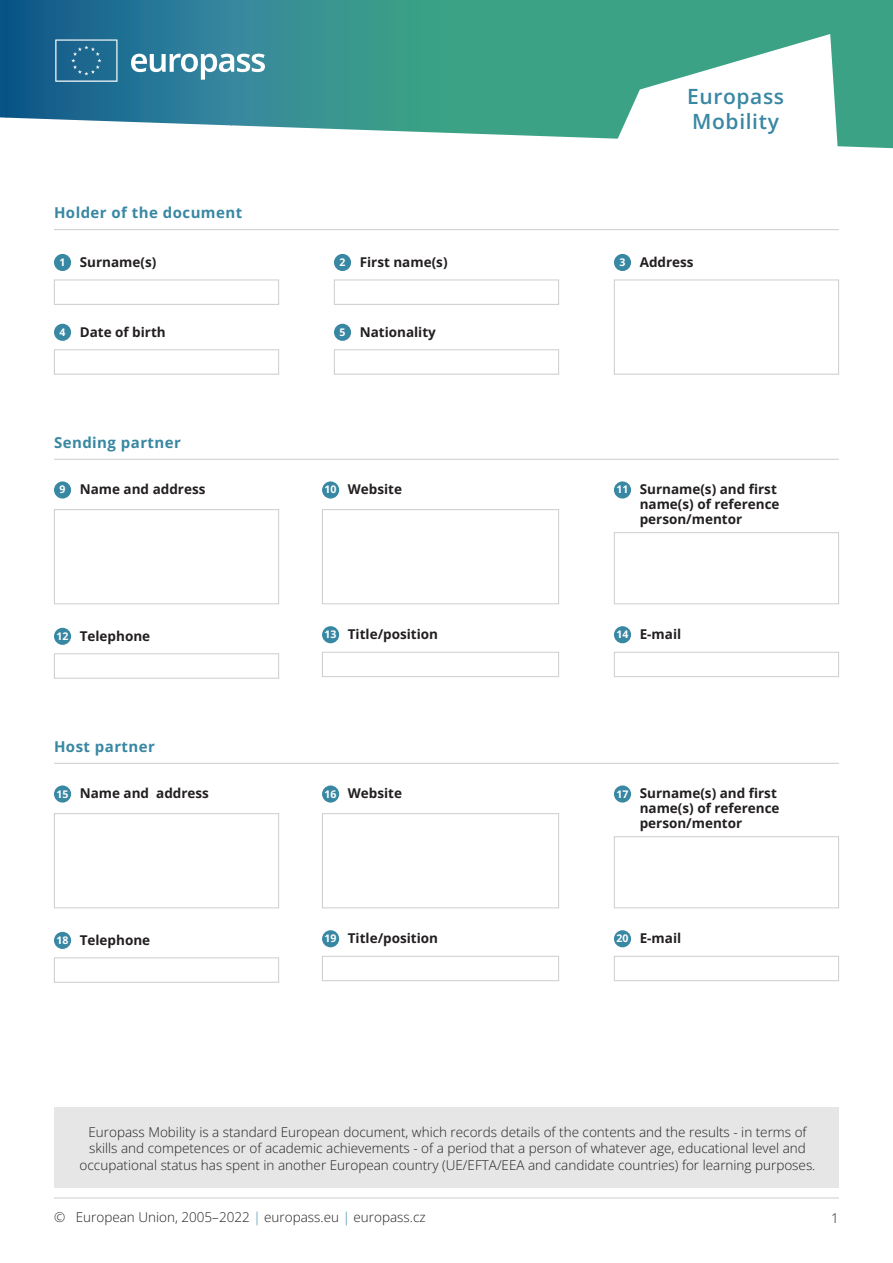
<style>
.page{position:relative;width:893px;height:1263px;background:#fff}
.page>*{position:absolute;margin:0;border:0;box-sizing:border-box;transform-origin:0 0}
.t1{font:600 21px/25.2px "Open Sans";letter-spacing:.03em;color:#3887a3}
.t2{font:700 15px "Open Sans";letter-spacing:.03em;color:#3887a3}
.t3{font:300 13.5px/16.2px "Open Sans";color:#231f20;text-align:center}
.t4{font:700 13.5px/15px "Open Sans";color:#231f20}
.t5{font:700 10.5px "Open Sans";color:#fff}
.s1{color:#3887a3}
</style>
<div class="page">
<svg style="left:0;top:0;width:893px;height:148px;background:#4c9e99"></svg>
<svg style="left:605px;top:34px;width:234px;height:114px"></svg>
<svg style="left:55px;top:39px;width:63px;height:43px;background:#35789b"></svg>
<svg style="left:131px;top:54px;width:134px;height:26px"></svg>
<div style="left:54px;top:280px;width:225px;height:25px;border:1px solid #cdcdcd"></div>
<div style="left:54px;top:509px;width:225px;height:95px;border:1px solid #cdcdcd"></div>
<div style="left:54px;top:813px;width:225px;height:95px;border:1px solid #cdcdcd"></div>
<div style="left:54px;top:349px;width:225px;height:26px;border:1px solid #cdcdcd"></div>
<div style="left:322px;top:652px;width:237px;height:25px;border:1px solid #cdcdcd"></div>
<div style="left:322px;top:956px;width:237px;height:25px;border:1px solid #cdcdcd"></div>
<div style="left:334px;top:280px;width:225px;height:25px;border:1px solid #cdcdcd"></div>
<div style="left:334px;top:349px;width:225px;height:26px;border:1px solid #cdcdcd"></div>
<div style="left:614px;top:652px;width:225px;height:25px;border:1px solid #cdcdcd"></div>
<div style="left:614px;top:956px;width:225px;height:25px;border:1px solid #cdcdcd"></div>
<div style="left:614px;top:280px;width:225px;height:95px;border:1px solid #cdcdcd"></div>
<div style="left:322px;top:509px;width:237px;height:95px;border:1px solid #cdcdcd"></div>
<div style="left:322px;top:813px;width:237px;height:95px;border:1px solid #cdcdcd"></div>
<div style="left:54px;top:254px;width:17px;height:17px;background:#3887a3;border-radius:50%"></div>
<div style="left:54px;top:481px;width:17px;height:17px;background:#3887a3;border-radius:50%"></div>
<div style="left:54px;top:785px;width:17px;height:17px;background:#3887a3;border-radius:50%"></div>
<div style="left:334px;top:254px;width:17px;height:17px;background:#3887a3;border-radius:50%"></div>
<div style="left:614px;top:254px;width:17px;height:17px;background:#3887a3;border-radius:50%"></div>
<div style="left:322px;top:481px;width:17px;height:17px;background:#3887a3;border-radius:50%"></div>
<div style="left:322px;top:785px;width:17px;height:17px;background:#3887a3;border-radius:50%"></div>
<div style="left:54px;top:324px;width:17px;height:17px;background:#3887a3;border-radius:50%"></div>
<div style="left:322px;top:626px;width:17px;height:17px;background:#3887a3;border-radius:50%"></div>
<div style="left:322px;top:930px;width:17px;height:17px;background:#3887a3;border-radius:50%"></div>
<div style="left:334px;top:324px;width:17px;height:17px;background:#3887a3;border-radius:50%"></div>
<div style="left:614px;top:626px;width:17px;height:17px;background:#3887a3;border-radius:50%"></div>
<div style="left:614px;top:930px;width:17px;height:17px;background:#3887a3;border-radius:50%"></div>
<hr style="left:54px;top:229px;width:785px;height:1px;background:#cdcdcd">
<hr style="left:54px;top:459px;width:785px;height:1px;background:#cdcdcd">
<hr style="left:54px;top:763px;width:785px;height:1px;background:#cdcdcd">
<div style="left:614px;top:532px;width:225px;height:72px;border:1px solid #cdcdcd"></div>
<div style="left:614px;top:836px;width:225px;height:72px;border:1px solid #cdcdcd"></div>
<div style="left:614px;top:481px;width:17px;height:17px;background:#3887a3;border-radius:50%"></div>
<div style="left:614px;top:785px;width:17px;height:17px;background:#3887a3;border-radius:50%"></div>
<div style="left:54px;top:653px;width:225px;height:26px;border:1px solid #cdcdcd"></div>
<div style="left:54px;top:957px;width:225px;height:26px;border:1px solid #cdcdcd"></div>
<div style="left:54px;top:628px;width:17px;height:17px;background:#3887a3;border-radius:50%"></div>
<div style="left:54px;top:932px;width:17px;height:17px;background:#3887a3;border-radius:50%"></div>
<div style="left:54px;top:1108px;width:785px;height:80px;background:#e6e6e6"></div>
<hr style="left:54px;top:1197px;width:785px;height:1px;background:#cdcdcd">
<p class="t1" style="left:687px;top:83px;width:99px">Europass<br>Mobility</p>
<p class="t2" style="left:54px;top:202px;width:190px">Holder of the document</p>
<p class="t5" style="left:60px;top:255px;width:8px">1</p>
<p class="t4" style="left:80px;top:254px;width:78px">Surname(s)</p>
<p class="t4" style="left:360px;top:254px;width:89px">First name(s)</p>
<p class="t4" style="left:640px;top:254px;width:55px">Address</p>
<p class="t5" style="left:340px;top:255px;width:8px">2</p>
<p class="t5" style="left:619px;top:255px;width:8px">3</p>
<p class="t5" style="left:60px;top:325px;width:8px">4</p>
<p class="t4" style="left:80px;top:324px;width:88px">Date of birth</p>
<p class="t5" style="left:340px;top:325px;width:8px">5</p>
<p class="t4" style="left:360px;top:324px;width:78px">Nationality</p>
<p class="t2" style="left:54px;top:432px;width:128px">Sending partner</p>
<p class="t5" style="left:60px;top:482px;width:8px">9</p>
<p class="t4" style="left:80px;top:481px;width:127px">Name and address</p>
<p class="t5" style="left:325px;top:482px;width:14px">10</p>
<p class="t4" style="left:348px;top:481px;width:56px">Website</p>
<p class="t5" style="left:616px;top:482px;width:14px">11</p>
<p class="t4" style="left:640px;top:481px;width:141px">Surname(s) and first name(s) of reference person/mentor</p>
<p class="t5" style="left:57px;top:629px;width:14px">12</p>
<p class="t4" style="left:80px;top:628px;width:72px">Telephone</p>
<p class="t5" style="left:325px;top:627px;width:14px">13</p>
<p class="t4" style="left:348px;top:626px;width:92px">Title/position</p>
<p class="t5" style="left:616px;top:627px;width:14px">14</p>
<p class="t4" style="left:640px;top:626px;width:43px">E-mail</p>
<p class="t2" style="left:54px;top:736px;width:102px">Host partner</p>
<p class="t5" style="left:57px;top:786px;width:14px">15</p>
<p class="t4" style="left:80px;top:785px;width:131px">Name and address</p>
<p class="t5" style="left:325px;top:786px;width:14px">16</p>
<p class="t4" style="left:348px;top:785px;width:56px">Website</p>
<p class="t5" style="left:616px;top:786px;width:14px">17</p>
<p class="t4" style="left:640px;top:785px;width:141px">Surname(s) and first name(s) of reference person/mentor</p>
<p class="t5" style="left:57px;top:933px;width:14px">18</p>
<p class="t4" style="left:80px;top:932px;width:72px">Telephone</p>
<p class="t5" style="left:325px;top:931px;width:14px">19</p>
<p class="t4" style="left:348px;top:930px;width:92px">Title/position</p>
<p class="t5" style="left:616px;top:931px;width:14px">20</p>
<p class="t4" style="left:640px;top:930px;width:43px">E-mail</p>
<p class="t3" style="left:80px;top:1124px;width:737px">Europass Mobility is a standard European document, which records details of the contents and the results - in terms of skills and competences or of academic achievements - of a period that a person of whatever age, educational level and occupational status has spent in another European country (UE/EFTA/EEA and candidate countries) for learning purposes.</p>
<p class="t3" style="left:54px;top:1209px;width:373px">© European Union, 2005–2022 <span class="s1">|</span> europass.eu <span class="s1">|</span> europass.cz</p>
<p class="t3" style="left:831px;top:1209px;width:9px">1</p>
</div>
